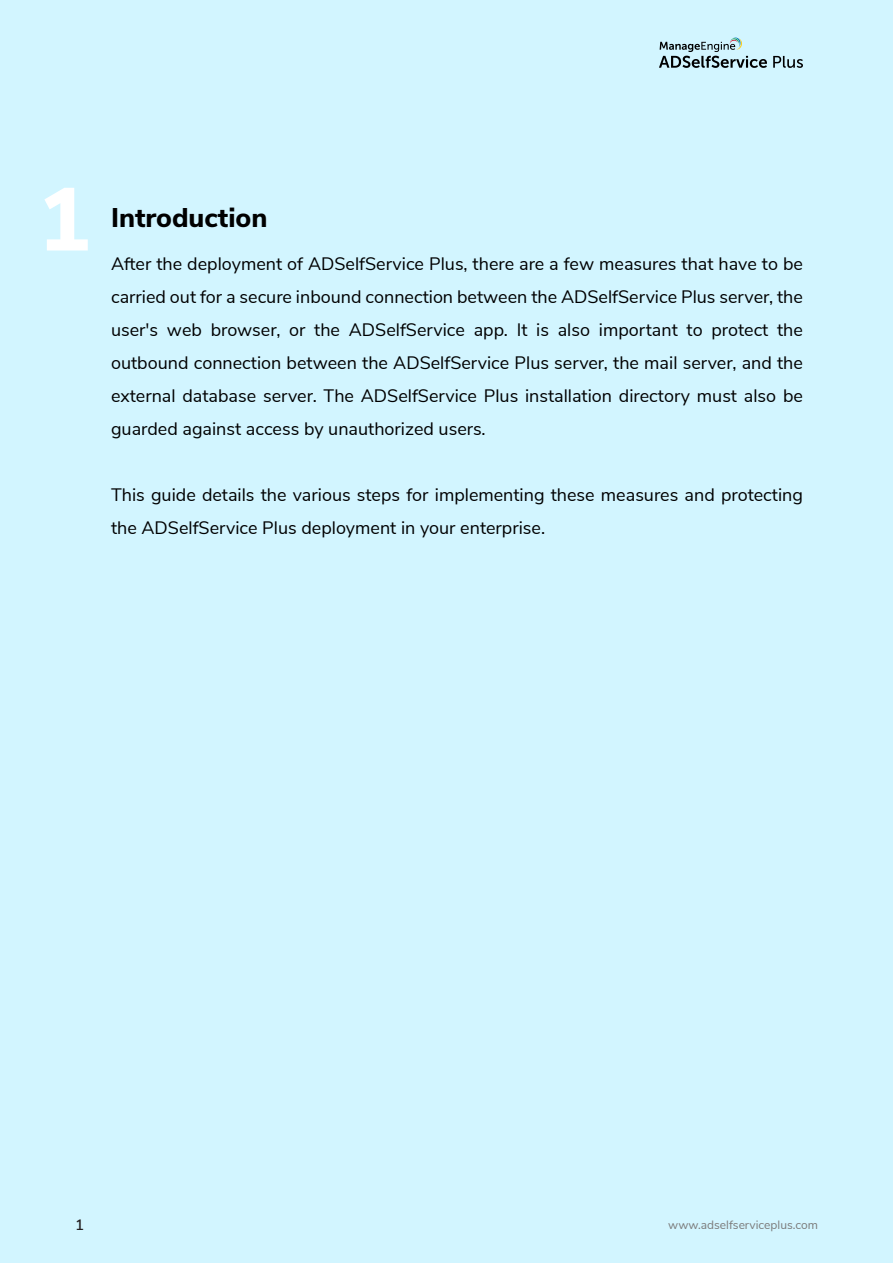
<style>
.page{position:relative;width:893px;height:1263px;background:#d2f5ff}
.page>*{position:absolute;margin:0;border:0;box-sizing:border-box;transform-origin:0 0}
.t1{font:800 88.95px "Nunito Sans";color:#fff}
.t2{font:800 27px "Nunito Sans";color:#000}
.t3{font:18px/33px "Nunito Sans";color:#000;text-align:justify}
.t4{font:600 15px "Nunito Sans";color:#231f20}
.t5{font:12px "Nunito Sans";color:#7b7b7b}
</style>
<div class="page">
<svg style="left:773px;top:56px;width:30px;height:12px"></svg>
<svg style="left:659px;top:37px;width:108px;height:31px"></svg>
<h1 class="t1" style="left:38px;top:154px;width:55px">1</h1>
<h2 class="t2" style="left:111px;top:198px;width:158px">Introduction</h2>
<p class="t3" style="left:111px;top:246px;width:693px">After the deployment of ADSelfService Plus, there are a few measures that have to be carried out for a secure inbound connection between the ADSelfService Plus server, the user's web browser, or the ADSelfService app. It is also important to protect the outbound connection between the ADSelfService Plus server, the mail server, and the external database server. The ADSelfService Plus installation directory must also be guarded against access by unauthorized users.</p>
<p class="t3" style="left:111px;top:477px;width:693px">This guide details the various steps for implementing these measures and protecting the ADSelfService Plus deployment in your enterprise.</p>
<p class="t4" style="left:75px;top:1214px;width:10px">1</p>
<p class="t5" style="left:668px;top:1216px;width:151px">www.adselfserviceplus.com</p>
</div>
